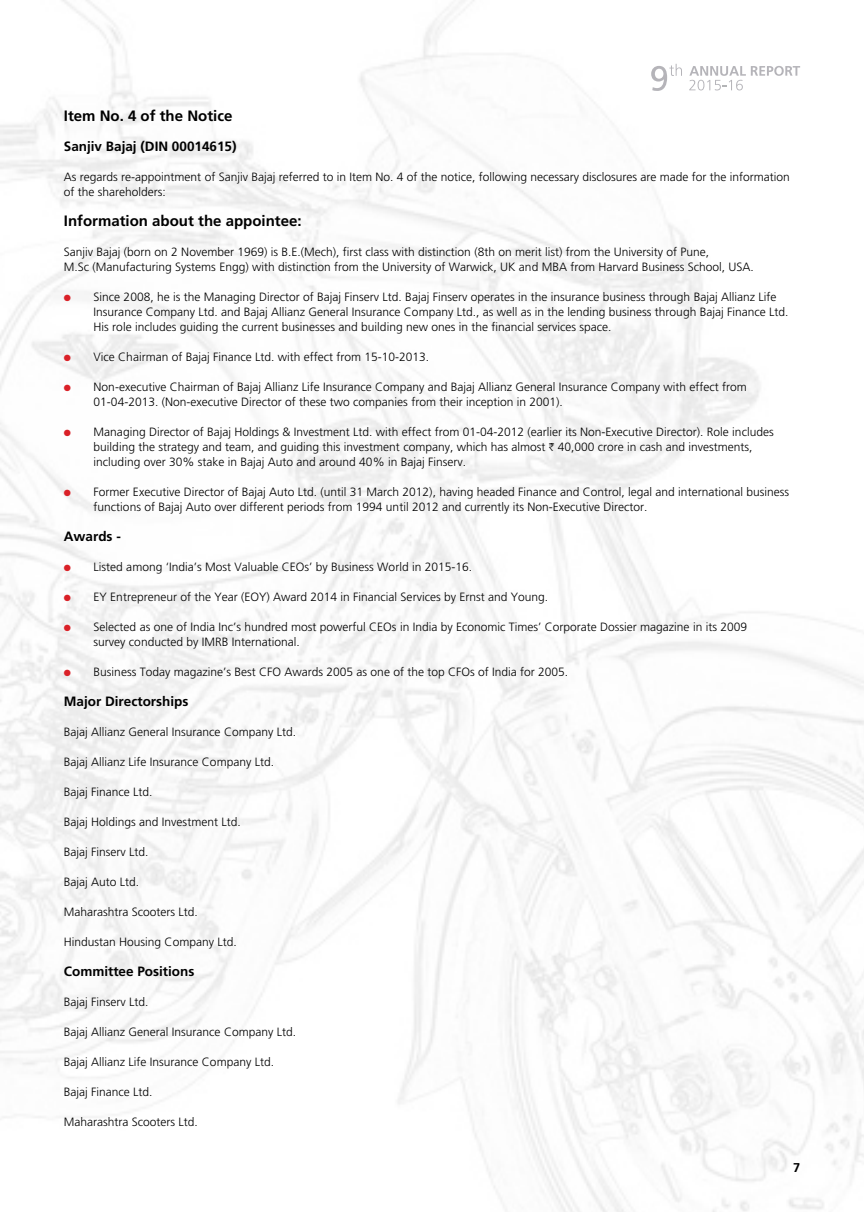
<style>
.page{position:relative;width:864px;height:1212px;background:#fff}
.page>*{position:absolute;margin:0;border:0;box-sizing:border-box;transform-origin:0 0}
.t1{font:700 15px "Frutiger LT Std";color:#000}
.t2{font:700 13.5px "Frutiger LT Std";color:#000}
.t3{font:700 12.75px "Frutiger LT Std";color:#000}
.t4{font:300 12px/15px "Frutiger LT Std";color:#000}
.s1{color:#da2128}
.s2{font-family:"ITF Rupee";font-weight:400}
</style>
<div class="page">
<img style="left:651px;top:66px;width:15px;height:25px">
<svg style="left:669px;top:64px;width:12px;height:12px"></svg>
<svg style="left:689px;top:66px;width:110px;height:24px"></svg>
<p class="t1" style="left:64px;top:107px;width:170px">Item No. 4 of the Notice</p>
<p class="t2" style="left:64px;top:139px;width:174px">Sanjiv Bajaj (DIN 00014615)</p>
<p class="t4" style="left:64px;top:170px;width:727px">As regards re-appointment of Sanjiv Bajaj referred to in Item No. 4 of the notice, following necessary disclosures are made for the information of the shareholders:</p>
<p class="t1" style="left:64px;top:212px;width:239px">Information about the appointee:</p>
<p class="t4" style="left:64px;top:245px;width:691px">Sanjiv Bajaj (born on 2 November 1969) is B.E.(Mech), first class with distinction (8th on merit list) from the University of Pune,<br>M.Sc (Manufacturing Systems Engg) with distinction from the University of Warwick, UK and MBA from Harvard Business School, USA.</p>
<p class="t4" style="left:94px;top:290px;width:696px;text-indent:-30px"><span class="s1">●</span> Since 2008, he is the Managing Director of Bajaj Finserv Ltd. Bajaj Finserv operates in the insurance business through Bajaj Allianz Life<br>Insurance Company Ltd. and Bajaj Allianz General Insurance Company Ltd., as well as in the lending business through Bajaj Finance Ltd.<br>His role includes guiding the current businesses and building new ones in the financial services space.</p>
<p class="t4" style="left:64px;top:350px;width:367px"><span class="s1">●</span> Vice Chairman of Bajaj Finance Ltd. with effect from 15-10-2013.</p>
<p class="t4" style="left:94px;top:380px;width:654px;text-indent:-30px"><span class="s1">●</span> Non-executive Chairman of Bajaj Allianz Life Insurance Company and Bajaj Allianz General Insurance Company with effect from<br>01-04-2013. (Non-executive Director of these two companies from their inception in 2001).</p>
<p class="t4" style="left:94px;top:425px;width:681px;text-indent:-30px"><span class="s1">●</span> Managing Director of Bajaj Holdings &amp; Investment Ltd. with effect from 01-04-2012 (earlier its Non-Executive Director). Role includes building the strategy and team, and guiding this investment company, which has almost <span class="s2">H</span> 40,000 crore in cash and investments, including over 30% stake in Bajaj Auto and around 40% in Bajaj Finserv.</p>
<p class="t4" style="left:94px;top:485px;width:696px;text-indent:-30px"><span class="s1">●</span> Former Executive Director of Bajaj Auto Ltd. (until 31 March 2012), having headed Finance and Control, legal and international business functions of Bajaj Auto over different periods from 1994 until 2012 and currently its Non-Executive Director.</p>
<p class="t2" style="left:64px;top:529px;width:58px">Awards -</p>
<p class="t4" style="left:64px;top:560px;width:409px"><span class="s1">●</span> Listed among ‘India’s Most Valuable CEOs’ by Business World in 2015-16.</p>
<p class="t4" style="left:64px;top:590px;width:485px"><span class="s1">●</span> EY Entrepreneur of the Year (EOY) Award 2014 in Financial Services by Ernst and Young.</p>
<p class="t4" style="left:94px;top:620px;width:654px;text-indent:-30px"><span class="s1">●</span> Selected as one of India Inc’s hundred most powerful CEOs in India by Economic Times’ Corporate Dossier magazine in its 2009 survey conducted by IMRB International.</p>
<p class="t4" style="left:64px;top:665px;width:505px"><span class="s1">●</span> Business Today magazine’s Best CFO Awards 2005 as one of the top CFOs of India for 2005.</p>
<p class="t2" style="left:64px;top:694px;width:126px">Major Directorships</p>
<p class="t4" style="left:64px;top:725px;width:234px">Bajaj Allianz General Insurance Company Ltd.</p>
<p class="t4" style="left:64px;top:755px;width:212px">Bajaj Allianz Life Insurance Company Ltd.</p>
<p class="t4" style="left:64px;top:785px;width:90px">Bajaj Finance Ltd.</p>
<p class="t4" style="left:64px;top:815px;width:178px">Bajaj Holdings and Investment Ltd.</p>
<p class="t4" style="left:64px;top:845px;width:86px">Bajaj Finserv Ltd.</p>
<p class="t4" style="left:64px;top:875px;width:77px">Bajaj Auto Ltd.</p>
<p class="t4" style="left:64px;top:905px;width:136px">Maharashtra Scooters Ltd.</p>
<p class="t4" style="left:64px;top:935px;width:174px">Hindustan Housing Company Ltd.</p>
<p class="t2" style="left:64px;top:964px;width:132px">Committee Positions</p>
<p class="t4" style="left:64px;top:995px;width:86px">Bajaj Finserv Ltd.</p>
<p class="t4" style="left:64px;top:1025px;width:234px">Bajaj Allianz General Insurance Company Ltd.</p>
<p class="t4" style="left:64px;top:1055px;width:212px">Bajaj Allianz Life Insurance Company Ltd.</p>
<p class="t4" style="left:64px;top:1085px;width:90px">Bajaj Finance Ltd.</p>
<p class="t4" style="left:64px;top:1115px;width:136px">Maharashtra Scooters Ltd.</p>
<p class="t3" style="left:792px;top:1160px;width:9px">7</p>
</div>
